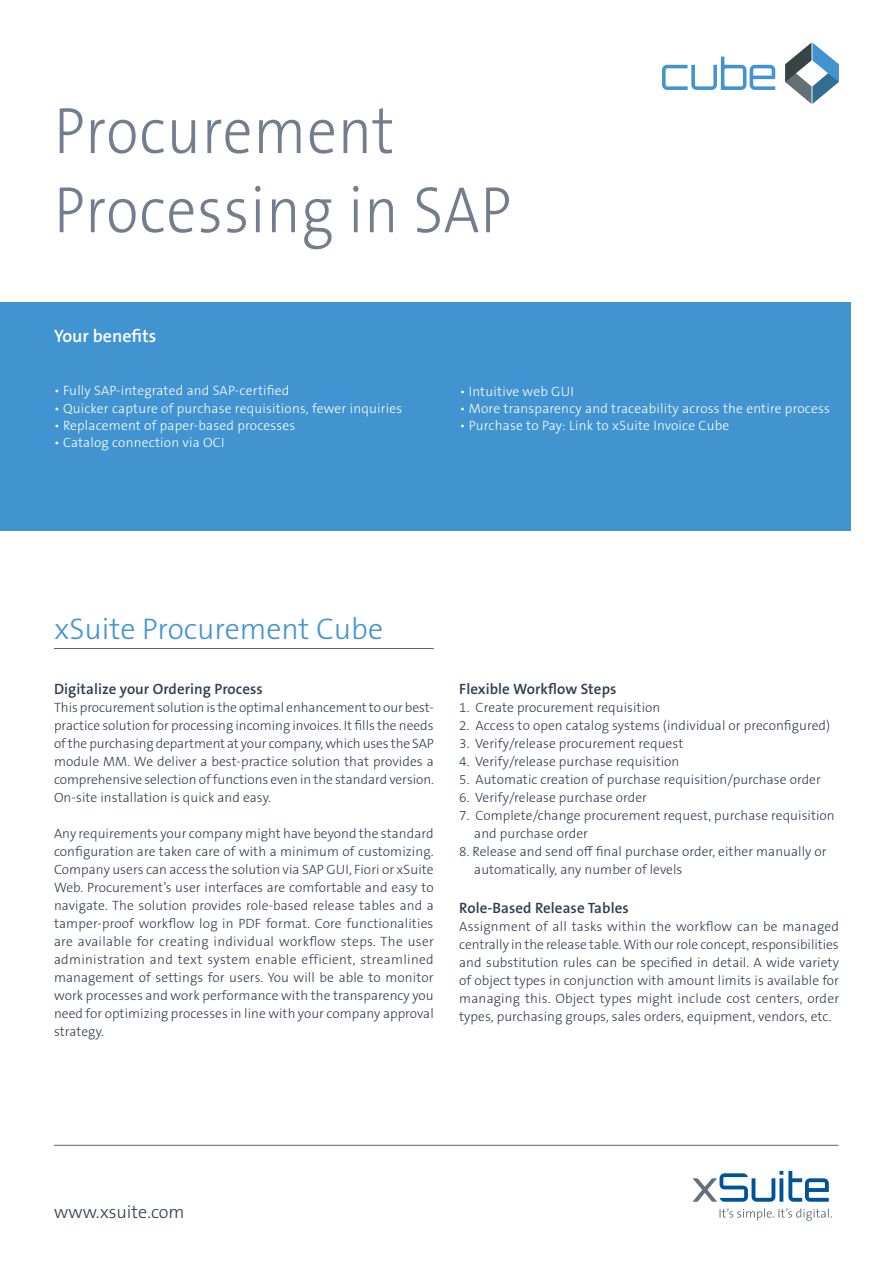
<style>
.page{position:relative;width:893px;height:1263px;background:#fff}
.page>*{position:absolute;margin:0;border:0;box-sizing:border-box;transform-origin:0 0}
.t1{font:300 66px/79.2px "The Sans B W3";letter-spacing:.015em;color:#727d90;scale:.9 1}
.t2{font:300 30px "The Sans B W3";color:#4194d0}
.t3{font:300 18px "The Sans B W3";color:#2e3d50}
.t4{font:600 18px "The Sans B W6";color:#fff}
.t5{font:600 15px "The Sans B W6";letter-spacing:.005em;color:#2e3d50}
.t6{font:300 13.5px/18px "The Sans B W3";letter-spacing:.005em;color:#2e3d50;text-align:justify}
.t7{font:300 13.5px "The Sans B W3";letter-spacing:.015em;color:#fff}
</style>
<div class="page">
<div style="left:0;top:303px;width:850px;height:228px;background:#4194d0"></div>
<hr style="left:54px;top:648px;width:380px;height:1px;background:#343d49">
<svg style="left:692px;top:1171px;width:137px;height:31px"></svg>
<svg style="left:720px;top:1208px;width:112px;height:13px"></svg>
<hr style="left:54px;top:1145px;width:784px;height:1px;background:#343d49">
<svg style="left:662px;top:57px;width:113px;height:33px"></svg>
<svg style="left:785px;top:43px;width:54px;height:61px"></svg>
<p class="t1" style="left:54px;top:92px;width:510px">Procurement<br>Processing in SAP</p>
<p class="t4" style="left:54px;top:324px;width:104px">Your benefits</p>
<p class="t7" style="left:54px;top:382px;width:237px">• Fully SAP-integrated and SAP-certified</p>
<p class="t7" style="left:54px;top:399px;width:350px">• Quicker capture of purchase requisitions, fewer inquiries</p>
<p class="t7" style="left:54px;top:417px;width:243px">• Replacement of paper-based processes</p>
<p class="t7" style="left:54px;top:434px;width:172px">• Catalog connection via OCI</p>
<p class="t7" style="left:460px;top:382px;width:116px">• Intuitive web GUI</p>
<p class="t7" style="left:460px;top:400px;width:372px">• More transparency and traceability across the entire process</p>
<p class="t7" style="left:460px;top:417px;width:271px">• Purchase to Pay: Link to xSuite Invoice Cube</p>
<p class="t2" style="left:54px;top:610px;width:331px">xSuite Procurement Cube</p>
<p class="t5" style="left:54px;top:679px;width:210px">Digitalize your Ordering Process</p>
<p class="t6" style="left:54px;top:698px;width:381px">This procurement solution is the optimal enhancement to our best&shy;practice solution for processing incoming invoices. It fills the needs of the purchasing department at your company, which uses the SAP module MM. We deliver a best-practice solution that provides a comprehensive selection of functions even in the standard version.<br>On-site installation is quick and easy.</p>
<p class="t6" style="left:54px;top:824px;width:381px">Any requirements your company might have beyond the standard configuration are taken care of with a minimum of customizing.<br>Company users can access the solution via SAP GUI, Fiori or xSuite Web. Procurement’s user interfaces are comfortable and easy to navigate. The solution provides role-based release tables and a tamper-proof workflow log in PDF format. Core functionalities are available for creating individual workflow steps. The user administration and text system enable efficient, streamlined management of settings for users. You will be able to monitor work processes and work performance with the transparency you need for optimizing processes in line with your company approval strategy.</p>
<p class="t5" style="left:459px;top:679px;width:159px">Flexible Workflow Steps</p>
<p class="t6" style="left:459px;top:698px;width:203px">1. Create procurement requisition</p>
<p class="t6" style="left:459px;top:716px;width:372px">2. Access to open catalog systems (individual or preconfigured)</p>
<p class="t6" style="left:459px;top:734px;width:226px">3. Verify/release procurement request</p>
<p class="t6" style="left:459px;top:752px;width:222px">4. Verify/release purchase requisition</p>
<p class="t6" style="left:459px;top:770px;width:363px">5. Automatic creation of purchase requisition/purchase order</p>
<p class="t6" style="left:459px;top:788px;width:189px">6. Verify/release purchase order</p>
<p class="t6" style="left:474px;top:806px;width:362px;text-indent:-15px">7. Complete/change procurement request, purchase requisition and purchase order</p>
<p class="t6" style="left:474px;top:842px;width:354px;text-indent:-15px">8. Release and send off final purchase order, either manually or automatically, any number of levels</p>
<p class="t5" style="left:459px;top:898px;width:171px">Role-Based Release Tables</p>
<p class="t6" style="left:459px;top:917px;width:381px">Assignment of all tasks within the workflow can be managed centrally in the release table. With our role concept, responsibilities and substitution rules can be specified in detail. A wide variety of object types in conjunction with amount limits is available for managing this. Object types might include cost centers, order types, purchasing groups, sales orders, equipment, vendors, etc.</p>
<p class="t3" style="left:54px;top:1200px;width:132px">www.xsuite.com</p>
</div>
